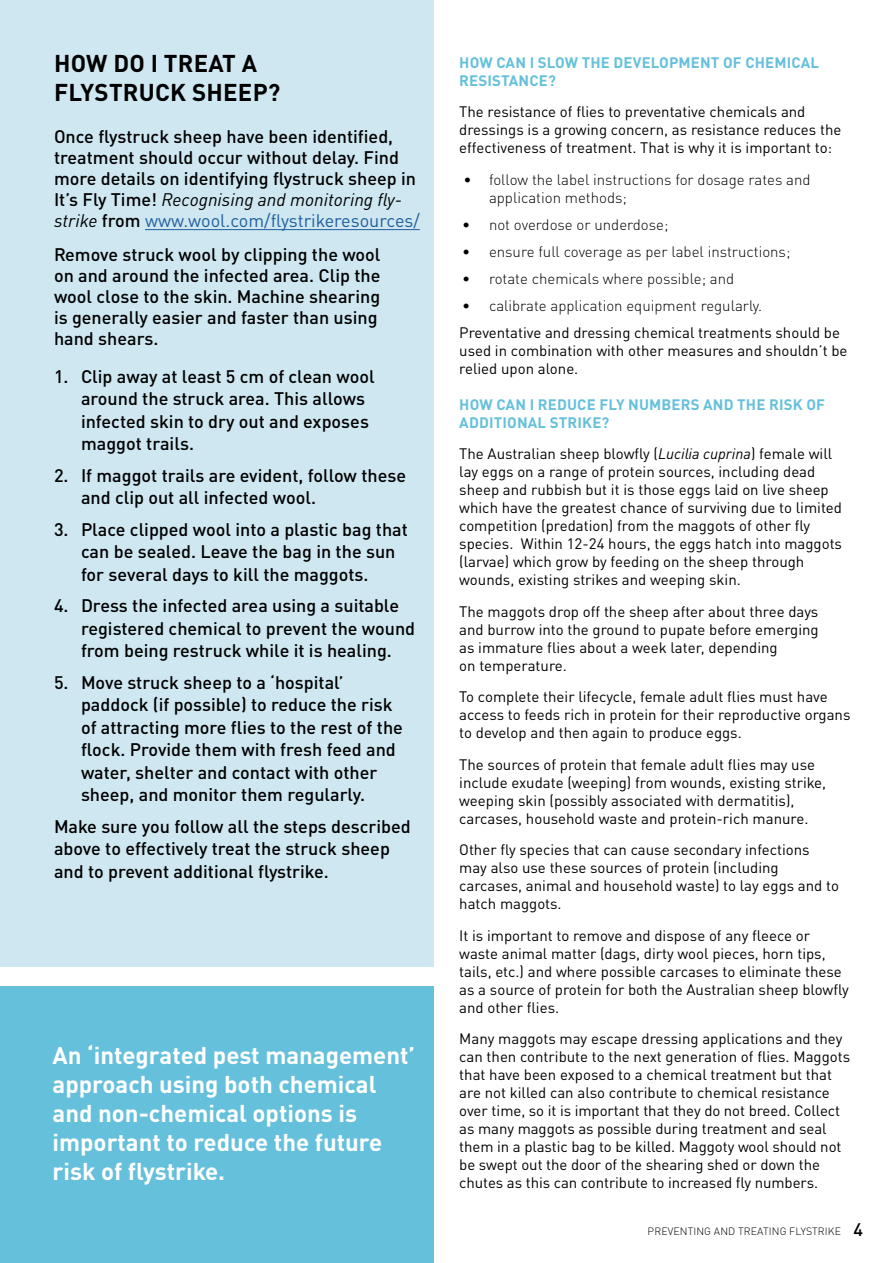
<style>
.page{position:relative;width:893px;height:1263px;background:#fff}
.page>*{position:absolute;margin:0;border:0;box-sizing:border-box;transform-origin:0 0}
.t1{font:700 24px/28.8px "DINOT";color:#fff}
.t2{font:700 24px/28.8px "DINOT";letter-spacing:.01em;color:#000}
.t3{font:500 18px/22.5px "DINOT";color:#000}
.t4{font:15px/18px "DINOT";color:#000}
.t5{font:300 15px/18px "DINOT";color:#000}
.t6{font:700 15px/18px "DINOT";letter-spacing:.01em;color:#65c0db}
.t7{font:300 10.5px "DINOT";letter-spacing:.01em;color:#000}
.s1{font-weight:400;font-style:italic}
.s2{font-weight:400;color:#215e9e}
.s3{font-style:italic}
.s4{font-weight:500;font-size:18px}
</style>
<div class="page">
<div style="left:0;top:0;width:434px;height:967px;background:#cee7f0"></div>
<hr style="left:145px;top:229px;width:275px;height:1px;background:#215e9e">
<div style="left:0;top:986px;width:434px;height:277px;background:#65c0db"></div>
<h1 class="t2" style="left:54px;top:48px;width:228px">HOW DO I TREAT A<br>FLYSTRUCK SHEEP?</h1>
<p class="t3" style="left:54px;top:126px;width:367px;line-height:21px">Once flystruck sheep have been identified, treatment should occur without delay. Find more details on identifying flystruck sheep in It’s Fly Time! <span class="s1">Recognising and monitoring fly&shy;strike</span> from <span class="s2">www.wool.com/flystrikeresources/</span></p>
<p class="t3" style="left:54px;top:243px;width:328px;line-height:21px">Remove struck wool by clipping the wool on and around the infected area. Clip the wool close to the skin. Machine shearing is generally easier and faster than using hand shears.</p>
<p class="t3" style="left:81px;top:364px;width:295px;text-indent:-27px">1. Clip away at least 5 cm of clean wool around the struck area. This allows infected skin to dry out and exposes maggot trails.</p>
<p class="t3" style="left:81px;top:463px;width:327px;text-indent:-27px">2. If maggot trails are evident, follow these and clip out all infected wool.</p>
<p class="t3" style="left:81px;top:517px;width:328px;text-indent:-27px">3. Place clipped wool into a plastic bag that can be sealed. Leave the bag in the sun for several days to kill the maggots.</p>
<p class="t3" style="left:81px;top:594px;width:336px;text-indent:-27px">4. Dress the infected area using a suitable registered chemical to prevent the wound from being restruck while it is healing.</p>
<p class="t3" style="left:81px;top:670px;width:323px;text-indent:-27px">5. Move struck sheep to a ‘hospital’ paddock (if possible) to reduce the risk of attracting more flies to the rest of the flock. Provide them with fresh feed and water, shelter and contact with other sheep, and monitor them regularly.</p>
<p class="t3" style="left:54px;top:814px;width:358px">Make sure you follow all the steps described above to effectively treat the struck sheep and to prevent additional flystrike.</p>
<h1 class="t1" style="left:53px;top:1041px;width:364px">An ‘integrated pest management’ approach using both chemical and non-chemical options is important to reduce the future risk of flystrike.</h1>
<p class="t6" style="left:459px;top:53px;width:361px">HOW CAN I SLOW THE DEVELOPMENT OF CHEMICAL<br>RESISTANCE?</p>
<p class="t4" style="left:459px;top:102px;width:384px">The resistance of flies to preventative chemicals and dressings is a growing concern, as resistance reduces the effectiveness of treatment. That is why it is important to:</p>
<p class="t5" style="left:489px;top:170px;width:323px;text-indent:-26px">• follow the label instructions for dosage rates and application methods;</p>
<p class="t5" style="left:462px;top:215px;width:208px">• not overdose or underdose;</p>
<p class="t5" style="left:462px;top:242px;width:330px">• ensure full coverage as per label instructions;</p>
<p class="t5" style="left:462px;top:269px;width:274px">• rotate chemicals where possible; and</p>
<p class="t5" style="left:462px;top:296px;width:302px">• calibrate application equipment regularly.</p>
<p class="t4" style="left:459px;top:323px;width:390px">Preventative and dressing chemical treatments should be used in combination with other measures and shouldn’t be relied upon alone.</p>
<p class="t6" style="left:459px;top:395px;width:367px">HOW CAN I REDUCE FLY NUMBERS AND THE RISK OF<br>ADDITIONAL STRIKE?</p>
<p class="t4" style="left:459px;top:444px;width:384px">The Australian sheep blowfly (<span class="s3">Lucilia cuprina</span>) female will lay eggs on a range of protein sources, including dead sheep and rubbish but it is those eggs laid on live sheep which have the greatest chance of surviving due to limited competition (predation) from the maggots of other fly species. Within 12-24 hours, the eggs hatch into maggots (larvae) which grow by feeding on the sheep through wounds, existing strikes and weeping skin.</p>
<p class="t4" style="left:459px;top:602px;width:361px">The maggots drop off the sheep after about three days and burrow into the ground to pupate before emerging as immature flies about a week later, depending<br>on temperature.</p>
<p class="t4" style="left:459px;top:687px;width:393px">To complete their lifecycle, female adult flies must have access to feeds rich in protein for their reproductive organs to develop and then again to produce eggs.</p>
<p class="t4" style="left:459px;top:755px;width:368px">The sources of protein that female adult flies may use include exudate (weeping) from wounds, existing strike, weeping skin (possibly associated with dermatitis), carcases, household waste and protein-rich manure.</p>
<p class="t4" style="left:459px;top:840px;width:381px">Other fly species that can cause secondary infections may also use these sources of protein (including carcases, animal and household waste) to lay eggs and to hatch maggots.</p>
<p class="t4" style="left:459px;top:926px;width:391px">It is important to remove and dispose of any fleece or waste animal matter (dags, dirty wool pieces, horn tips, tails, etc.) and where possible carcases to eliminate these as a source of protein for both the Australian sheep blowfly and other flies.</p>
<p class="t4" style="left:459px;top:1029px;width:392px">Many maggots may escape dressing applications and they can then contribute to the next generation of flies. Maggots that have been exposed to a chemical treatment but that are not killed can also contribute to chemical resistance over time, so it is important that they do not breed. Collect as many maggots as possible during treatment and seal them in a plastic bag to be killed. Maggoty wool should not be swept out the door of the shearing shed or down the chutes as this can contribute to increased fly numbers.</p>
<p class="t7" style="left:648px;top:1224px;width:217px">PREVENTING AND TREATING FLYSTRIKE <span class="s4">4</span></p>
</div>
